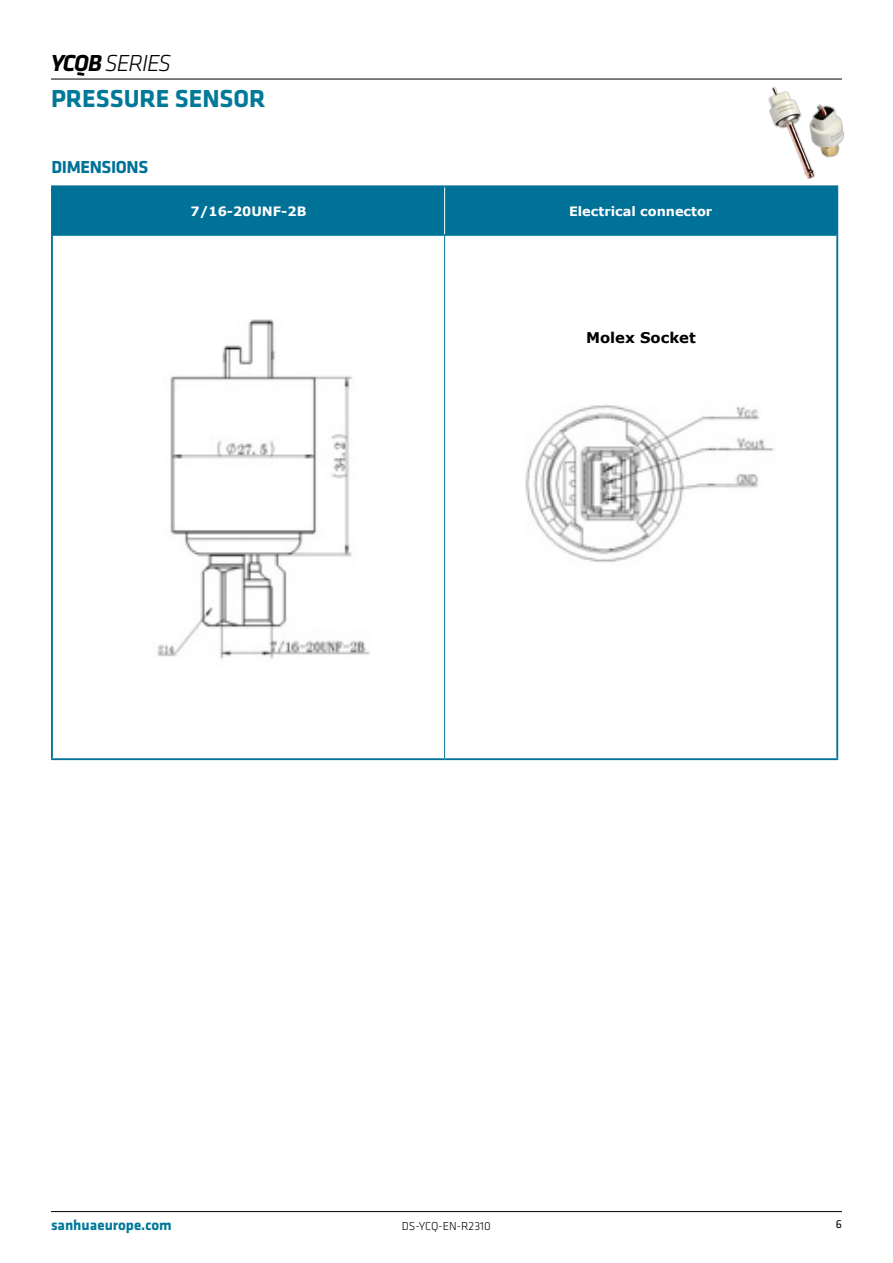
<style>
.page{position:relative;width:893px;height:1263px;background:#fff}
.page>*{position:absolute;margin:0;border:0;box-sizing:border-box;transform-origin:0 0}
.t1{font:700 25.5px "Klavika";color:#007999}
.t2{font:italic 300 24px "Klavika";letter-spacing:-.04em;color:#000}
.t3{font:700 18px "Klavika";letter-spacing:-.02em;color:#007197}
.t4{font:700 15px "Klavika";color:#007999}
.t5{font:700 14.7px "Verdana";color:#000}
.t6{font:700 12.9px "Verdana";color:#fff}
.t7{font:300 12px "Klavika";color:#000}
.t8{font:12px "Klavika";color:#000}
.s1{font-weight:700}
</style>
<div class="page">
<hr style="left:51px;top:1211px;width:791px;height:1px;background:#000">
<hr style="left:51px;top:79px;width:791px;height:1px;background:#000">
<img style="left:765px;top:78px;width:60px;height:101px">
<img style="left:803px;top:99px;width:41px;height:65px">
<div style="left:53px;top:187px;width:783px;height:47px;background:#007197"></div>
<hr style="left:444px;top:187px;width:1px;height:47px;background:#fff">
<hr style="left:444px;top:236px;width:1px;height:522px;background:#007197">
<hr style="left:53px;top:234px;width:392px;height:2px;background:#007999">
<hr style="left:445px;top:234px;width:391px;height:2px;background:#007999">
<hr style="left:51px;top:185px;width:394px;height:2px;background:#007197">
<hr style="left:51px;top:187px;width:2px;height:48px;background:#007197">
<hr style="left:445px;top:185px;width:393px;height:2px;background:#007197">
<hr style="left:836px;top:187px;width:2px;height:48px;background:#007197">
<hr style="left:51px;top:235px;width:2px;height:523px;background:#007197">
<hr style="left:836px;top:235px;width:2px;height:523px;background:#007197">
<hr style="left:51px;top:758px;width:394px;height:2px;background:#007197">
<hr style="left:445px;top:758px;width:393px;height:2px;background:#007197">
<img style="left:157px;top:319px;width:213px;height:340px">
<img style="left:525px;top:404px;width:249px;height:158px">
<h2 class="t2" style="left:51px;top:50px;width:122px"><span class="s1">YCQB</span> SERIES</h2>
<h1 class="t1" style="left:51px;top:84px;width:216px">PRESSURE SENSOR</h1>
<h3 class="t3" style="left:51px;top:158px;width:98px">DIMENSIONS</h3>
<p class="t6" style="left:190px;top:202px;width:118px">7/16-20UNF-2B</p>
<p class="t6" style="left:569px;top:202px;width:145px">Electrical connector</p>
<p class="t5" style="left:586px;top:328px;width:111px">Molex Socket</p>
<p class="t4" style="left:51px;top:1217px;width:122px">sanhuaeurope.com</p>
<p class="t8" style="left:836px;top:1217px;width:8px">6</p>
<p class="t7" style="left:402px;top:1219px;width:91px">DS-YCQ-EN-R2310</p>
</div>
